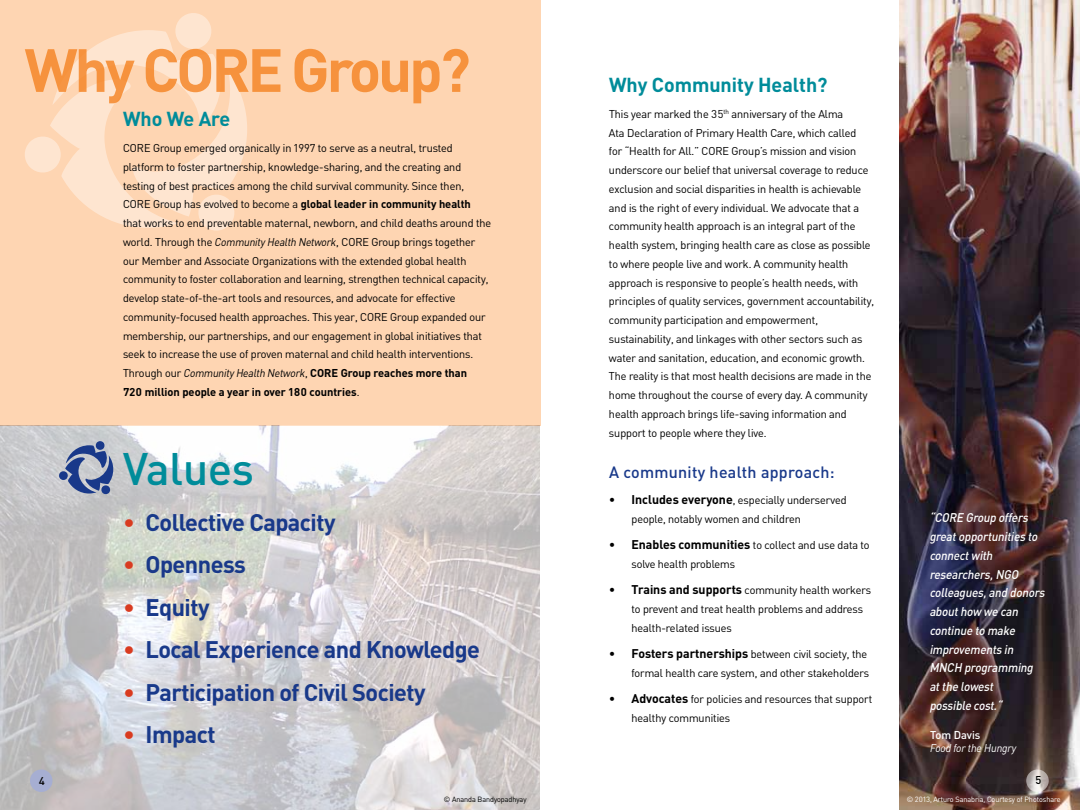
<style>
.page{position:relative;width:1080px;height:810px;background:#fff}
.page>*{position:absolute;margin:0;border:0;box-sizing:border-box;transform-origin:0 0}
.t1{font:700 60px "Sapient Sans";letter-spacing:-.045em;color:#f58220}
.t2{font:500 45px "Sapient Sans";color:#008c9a}
.t3{font:700 23.75px "Sapient Sans";letter-spacing:-.02em;color:#19398a}
.t4{font:700 20px "Sapient Sans";color:#008c9a}
.t5{font:500 16.25px "Sapient Sans";letter-spacing:.02em;color:#19398a}
.t6{font:italic 500 12.5px/18.8px "Sapient Sans";letter-spacing:-.005em;color:#fff}
.t7{font:11.25px/18.8px "Sapient Sans";color:#000}
.t8{font:italic 11.25px "Sapient Sans";color:#fff}
.t9{font:500 11.25px "Sapient Sans";color:#fff}
.t10{font:500 11.25px "Sapient Sans";color:#000}
.t11{font:7.5px "Sapient Sans";color:#fff}
.t12{font:7.5px "Sapient Sans";color:#000}
.s1{font-weight:700}
.s2{font-style:italic}
.s3{font-weight:500;color:#d93b20}
.s4{font-weight:700;font-size:12.5px}
</style>
<div class="page">
<div style="left:0;top:0;width:540px;height:426px;background:#fed5b2"></div>
<img style="left:0;top:426px;width:540px;height:384px">
<img style="left:899px;top:0;width:181px;height:810px">
<div style="left:30px;top:770px;width:22px;height:22px;background:#a6aed2;border-radius:50%"></div>
<svg style="left:25px;top:136px;width:25px;height:37px"></svg>
<svg style="left:175px;top:13px;width:36px;height:17px"></svg>
<svg style="left:50px;top:30px;width:197px;height:198px"></svg>
<svg style="left:197px;top:193px;width:39px;height:38px"></svg>
<svg style="left:1026px;top:770px;width:23px;height:22px"></svg>
<svg style="left:59px;top:441px;width:54px;height:54px;background:#7f8eb1"></svg>
<h1 class="t1" style="left:25px;top:31px;width:447px">Why CORE Group?</h1>
<h3 class="t4" style="left:123px;top:106px;width:109px">Who We Are</h3>
<p class="t7" style="left:123px;top:138px;width:370px">CORE Group emerged organically in 1997 to serve as a neutral, trusted platform to foster partnership, knowledge-sharing, and the creating and testing of best practices among the child survival community. Since then, CORE Group has evolved to become a <span class="s1">global leader in community health </span>that works to end preventable maternal, newborn, and child deaths around the world. Through the <span class="s2">Community Health Network</span>, CORE Group brings together our Member and Associate Organizations with the extended global health community to foster collaboration and learning, strengthen technical capacity, develop state-of-the-art tools and resources, and advocate for effective community-focused health approaches. This year, CORE Group expanded our membership, our partnerships, and our engagement in global initiatives that seek to increase the use of proven maternal and child health interventions.<br>Through our <span class="s2">Community Health Network</span>, <span class="s1">CORE Group reaches more than<br>720 million people a year in over 180 countries</span>.</p>
<h2 class="t2" style="left:123px;top:440px;width:132px">Values</h2>
<p class="t10" style="left:39px;top:774px;width:8px">4</p>
<h3 class="t3" style="left:123px;top:506px;width:214px"><span class="s3">•</span> Collective Capacity</h3>
<h3 class="t3" style="left:123px;top:549px;width:124px"><span class="s3">•</span> Openness</h3>
<h3 class="t3" style="left:123px;top:591px;width:88px"><span class="s3">•</span> Equity</h3>
<h3 class="t3" style="left:123px;top:634px;width:358px"><span class="s3">•</span> Local Experience and Knowledge</h3>
<h3 class="t3" style="left:123px;top:676px;width:304px"><span class="s3">•</span> Participation of Civil Society</h3>
<h3 class="t3" style="left:123px;top:719px;width:94px"><span class="s3">•</span> Impact</h3>
<h3 class="t4" style="left:609px;top:71px;width:220px">Why Community Health?</h3>
<p class="t7" style="left:609px;top:104px;width:267px">This year marked the 35<sup>th</sup> anniversary of the Alma<br>Ata Declaration of Primary Health Care, which called<br>for “Health for All.” CORE Group’s mission and vision underscore our belief that universal coverage to reduce exclusion and social disparities in health is achievable and is the right of every individual. We advocate that a community health approach is an integral part of the health system, bringing health care as close as possible to where people live and work. A community health approach is responsive to people’s health needs, with principles of quality services, government accountability, community participation and empowerment, sustainability, and linkages with other sectors such as water and sanitation, education, and economic growth.<br>The reality is that most health decisions are made in the home throughout the course of every day. A community health approach brings life-saving information and support to people where they live.</p>
<h3 class="t5" style="left:609px;top:462px;width:227px">A community health approach:</h3>
<p class="t7" style="left:631px;top:490px;width:217px;text-indent:-22px"><span class="s4">• Includes everyone</span>, especially underserved people, notably women and children</p>
<p class="t7" style="left:632px;top:535px;width:240px;text-indent:-23px"><span class="s4">• Enables communities</span> to collect and use data to solve health problems</p>
<p class="t7" style="left:631px;top:580px;width:241px;text-indent:-22px"><span class="s4">• Trains and supports</span> community health workers to prevent and treat health problems and address health-related issues</p>
<p class="t7" style="left:609px;top:644px;width:262px;text-align:right"><span class="s4">• Fosters partnerships</span> between civil society, the formal health care system, and other stakeholders</p>
<p class="t7" style="left:632px;top:689px;width:242px;text-indent:-23px"><span class="s4">• Advocates</span> for policies and resources that support healthy communities</p>
<p class="t6" style="left:930px;top:508px;width:117px">“CORE Group offers great opportunities to connect with researchers, NGO colleagues, and donors about how we can continue to make improvements in<br>MNCH programming at the lowest<br>possible cost.“</p>
<p class="t9" style="left:930px;top:727px;width:52px">Tom Davis</p>
<p class="t8" style="left:930px;top:741px;width:88px">Food for the Hungry</p>
<p class="t10" style="left:1035px;top:772px;width:8px">5</p>
<p class="t12" style="left:444px;top:794px;width:84px">© Ananda Bandyopadhyay</p>
<p class="t11" style="left:907px;top:794px;width:155px">© 2013, Arturo Sanabria, Courtesy of Photoshare</p>
</div>
